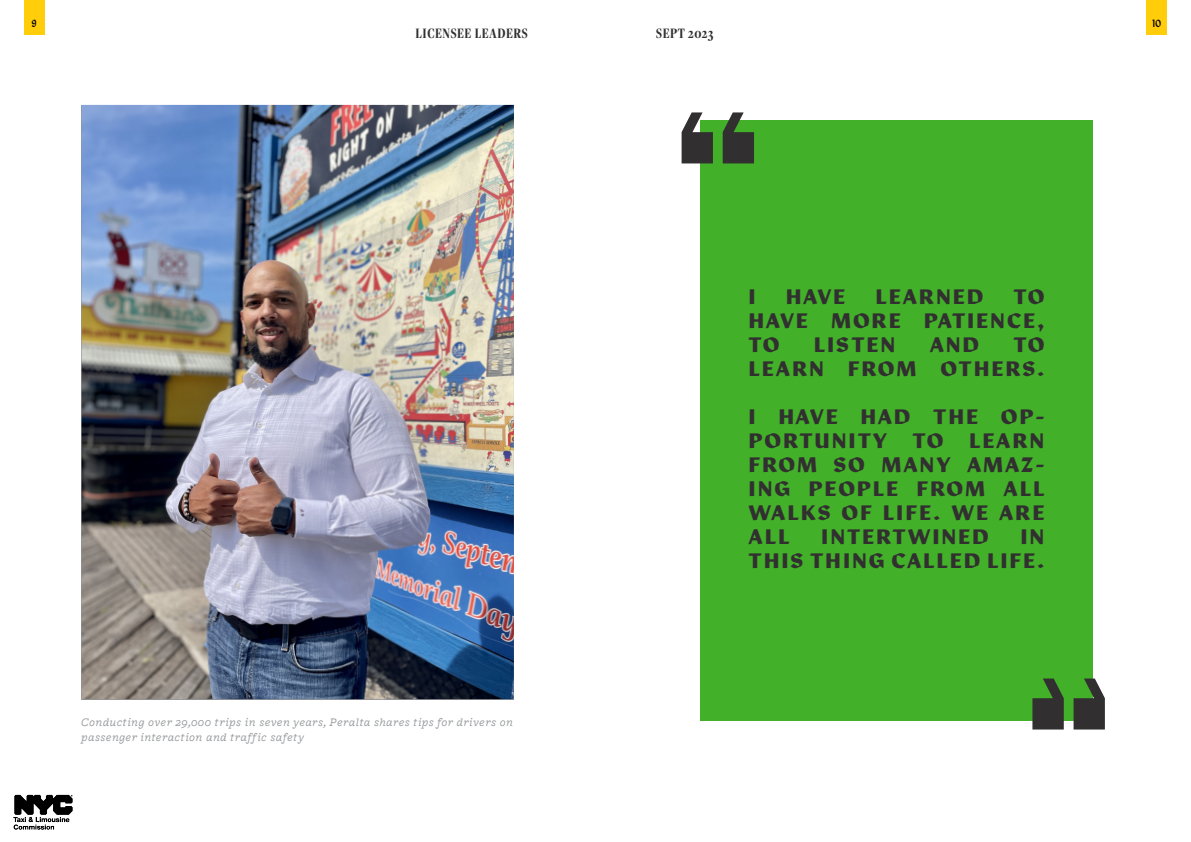
<style>
.page{position:relative;width:1191px;height:842px;background:#fff}
.page>*{position:absolute;margin:0;border:0;box-sizing:border-box;transform-origin:0 0}
.Center{font:700 20px/24px "Manofa";letter-spacing:.06em;color:#312f30;text-align:justify}
.t1{font:700 15px "Freight Disp Cmp Pro";letter-spacing:.04em;color:#312f30}
.t2{font:italic 12px/14.4px "Freight Macro Pro";letter-spacing:.04em;color:#939598}
.t3{font:300 condensed 10px "Manofa";color:#000}
</style>
<div class="page">
<img style="left:14px;top:794px;width:59px;height:36px">
<img style="left:82px;top:105px;width:432px;height:594px">
<div style="left:1146px;top:0;width:20px;height:34px;background:#ffcd09"></div>
<div style="left:24px;top:0;width:20px;height:34px;background:#ffcd09"></div>
<div style="left:700px;top:120px;width:392px;height:600px;background:#43b02a"></div>
<svg style="left:681px;top:112px;width:32px;height:51px"></svg>
<svg style="left:722px;top:112px;width:32px;height:51px"></svg>
<svg style="left:1073px;top:678px;width:31px;height:51px"></svg>
<svg style="left:1032px;top:678px;width:31px;height:51px"></svg>
<p class="t3" style="left:32px;top:15px;width:7px">9</p>
<p class="t1" style="left:415px;top:23px;width:114px">LICENSEE LEADERS</p>
<p class="t1" style="left:656px;top:23px;width:59px">SEPT 2023</p>
<p class="t2" style="left:82px;top:715px;width:433px">Conducting over 29,000 trips in seven years, Peralta shares tips for drivers on passenger interaction and traffic safety</p>
<p class="Center" style="left:748px;top:283px;width:298px;text-indent:265px">TO HAVE MORE PATIENCE, TO</p>
<p class="Center" style="left:748px;top:283px;width:9px">I</p>
<p class="Center" style="left:785px;top:283px;width:62px">HAVE</p>
<p class="Center" style="left:875px;top:283px;width:110px">LEARNED</p>
<p class="Center" style="left:748px;top:331px;width:298px;text-align:right">TO<br>LEARN FROM OTHERS.</p>
<p class="Center" style="left:748px;top:403px;width:298px">I HAVE HAD THE OP-PORTUNITY TO LEARN FROM SO MANY AMAZ-ING PEOPLE FROM ALL WALKS OF LIFE. WE ARE ALL</p>
<p class="Center" style="left:813px;top:331px;width:84px">LISTEN</p>
<p class="Center" style="left:929px;top:331px;width:52px">AND</p>
<p class="Center" style="left:748px;top:523px;width:298px;text-align:right">IN<br>THIS THING CALLED LIFE.</p>
<p class="Center" style="left:821px;top:523px;width:169px">INTERTWINED</p>
<p class="t3" style="left:1152px;top:15px;width:11px">10</p>
</div>
